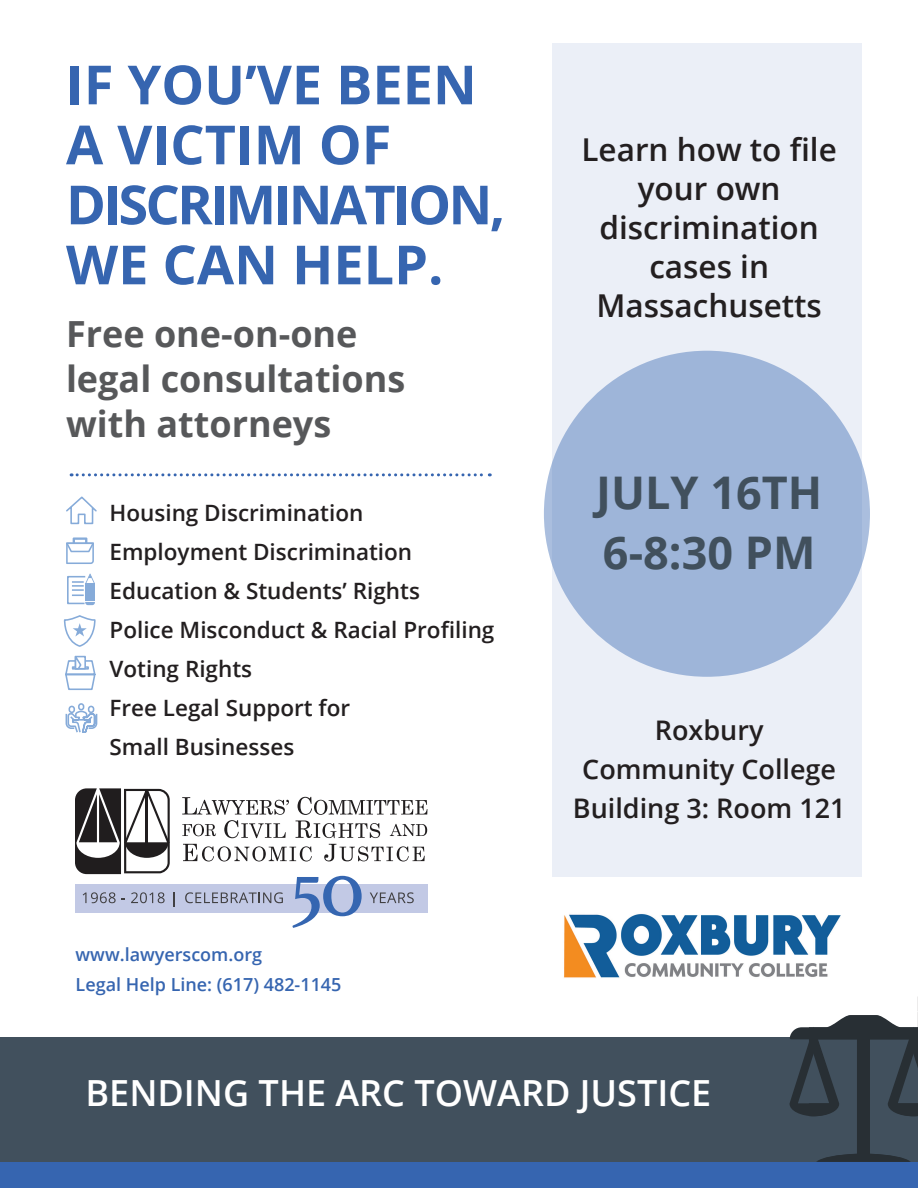
<style>
.page{position:relative;width:918px;height:1188px;background:#fff}
.page>*{position:absolute;margin:0;border:0;box-sizing:border-box;transform-origin:0 0}
.t1{font:700 54px/60px "Open Sans";letter-spacing:-.025em;color:#3665b0}
.t2{font:700 54px "Open Sans";color:#3665b0}
.t3{font:700 45px "Open Sans";color:#41505d}
.t4{font:700 36px "Open Sans";color:#57585a}
.t5{font:600 36px "Open Sans";color:#fff}
.t6{font:600 31.5px/39px "Open Sans";color:#231f20;text-align:center}
.t7{font:600 27px "Open Sans";color:#231f20}
.t8{font:600 22.5px/39px "Open Sans";color:#231f20}
.t9{font:600 18px "Open Sans";color:#3665b0}
</style>
<div class="page">
<div style="left:553px;top:43px;width:309px;height:834px;background:#ebeff7"></div>
<div style="left:0;top:1037px;width:918px;height:125px;background:#41505d"></div>
<svg style="left:789px;top:997px;width:129px;height:165px"></svg>
<div style="left:0;top:1162px;width:918px;height:26px;background:#3665b0"></div>
<div style="left:75px;top:884px;width:352px;height:28px;background:#c2c9e5"></div>
<svg style="left:75px;top:788px;width:95px;height:86px"></svg>
<svg style="left:182px;top:797px;width:107px;height:41px"></svg>
<svg style="left:296px;top:797px;width:131px;height:41px"></svg>
<svg style="left:183px;top:844px;width:129px;height:17px"></svg>
<svg style="left:324px;top:844px;width:101px;height:17px"></svg>
<svg style="left:293px;top:876px;width:69px;height:52px"></svg>
<svg style="left:185px;top:892px;width:98px;height:11px"></svg>
<svg style="left:370px;top:892px;width:44px;height:11px"></svg>
<svg style="left:83px;top:892px;width:33px;height:11px"></svg>
<svg style="left:131px;top:892px;width:34px;height:11px"></svg>
<svg style="left:174px;top:892px;width:1px;height:15px"></svg>
<svg style="left:71px;top:473px;width:419px;height:3px"></svg>
<div style="left:544px;top:351px;width:326px;height:326px;background:#9eb5d9;border-radius:50%"></div>
<svg style="left:66px;top:537px;width:28px;height:27px"></svg>
<svg style="left:66px;top:496px;width:31px;height:29px"></svg>
<div style="left:78px;top:703px;width:6px;height:7px;border:2px solid #86abd9;border-radius:2px"></div>
<svg style="left:65px;top:705px;width:33px;height:28px"></svg>
<img style="left:564px;top:914px;width:277px;height:64px">
<svg style="left:63px;top:615px;width:33px;height:75px"></svg>
<svg style="left:67px;top:574px;width:28px;height:31px"></svg>
<p class="t1" style="left:66px;top:53px;width:441px">IF YOU’VE BEEN<br>A VICTIM OF<br>DISCRIMINATION,</p>
<p class="t2" style="left:66px;top:227px;width:379px">WE CAN HELP.</p>
<p class="t4" style="left:66px;top:309px;width:293px">Free one-on-one</p>
<p class="t4" style="left:66px;top:354px;width:341px">legal consultations</p>
<p class="t4" style="left:66px;top:399px;width:267px">with attorneys</p>
<p class="t8" style="left:110px;top:493px;width:255px">Housing Discrimination</p>
<p class="t8" style="left:110px;top:532px;width:304px">Employment Discrimination</p>
<p class="t8" style="left:110px;top:571px;width:312px">Education &amp; Students’ Rights</p>
<p class="t8" style="left:110px;top:610px;width:386px">Police Misconduct &amp; Racial Profiling</p>
<p class="t8" style="left:110px;top:649px;width:144px">Voting Rights</p>
<p class="t8" style="left:110px;top:688px;width:242px">Free Legal Support for<br>Small Businesses</p>
<p class="t9" style="left:76px;top:943px;width:188px">www.lawyerscom.org</p>
<p class="t9" style="left:76px;top:973px;width:267px">Legal Help Line: (617) 482-1145</p>
<p class="t6" style="left:582px;top:130px;width:257px">Learn how to file your own</p>
<p class="t6" style="left:600px;top:208px;width:221px">discrimination</p>
<p class="t6" style="left:649px;top:247px;width:121px">cases in</p>
<p class="t6" style="left:596px;top:286px;width:227px">Massachusetts</p>
<p class="t3" style="left:596px;top:461px;width:227px">JULY 16TH</p>
<p class="t3" style="left:603px;top:521px;width:214px">6-8:30 PM</p>
<p class="t7" style="left:655px;top:712px;width:110px">Roxbury</p>
<p class="t7" style="left:582px;top:751px;width:255px">Community College</p>
<p class="t7" style="left:573px;top:790px;width:274px">Building 3: Room 121</p>
<p class="t5" style="left:86px;top:1068px;width:627px">BENDING THE ARC TOWARD JUSTICE</p>
</div>
